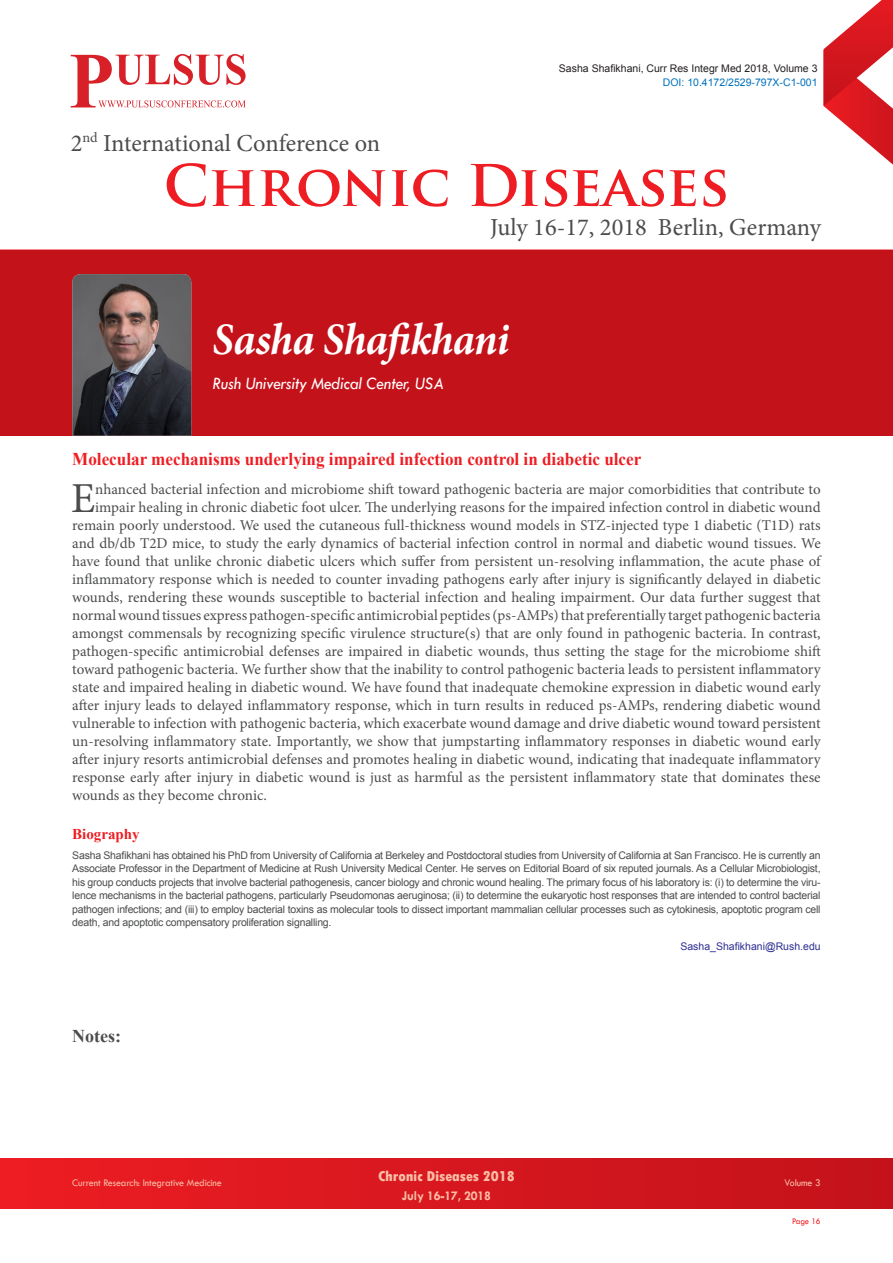
<style>
.page{position:relative;width:893px;height:1263px;background:#fff}
.page>*{position:absolute;margin:0;border:0;box-sizing:border-box;transform-origin:0 0}
.t1{font:700 55.8px "Trajan Pro";letter-spacing:-.005em;color:#ee1d23}
.t2{font:italic 700 45px "Minion Pro";letter-spacing:-.015em;color:#fff;scale:.95 1}
.Abstract{font:42.75px "Minion Pro";color:#4b4c4d}
.t3{font:24.45px "Minion Pro";color:#4b4c4d}
.t4{font:700 18px "Times New Roman";color:#ee1d23;scale:.95 1}
.t5{font:italic 18px "Tw Cen";letter-spacing:-.01em;color:#fff;scale:.95 1}
.t6{font:700 18px "Times New Roman";color:#4b4c4d}
.Abstract-2{font:15px "Minion Pro";color:#4b4c4d}
.t7{font:800 condensed 15px "Tw Cen";letter-spacing:-.01em;color:#fabda6;scale:1.1 1}
.Bio_Heading{font:700 15px "Times New Roman";color:#ee1d23}
.t8{font:700 13.5px "Tw Cen";letter-spacing:-.01em;color:#fabda6;scale:.95 1}
.Biography{font:10.5px/13.5px "Arial";letter-spacing:-.02em;color:#4b4c4d;text-align:justify}
.t9{font:10.5px "Arial";color:#231f20}
.t10{font:10.5px "Tw Cen";letter-spacing:-.01em;color:#fabda6;scale:.95 1}
.t11{font:10.5px "Arial";color:#0072bc}
.Biography-2{font:10.5px "Arial";color:#2e3092}
.t12{font:9px "Tw Cen";letter-spacing:-.02em;color:#ee1d23;scale:.95 1}
</style>
<div class="page">
<div style="left:0;top:1159px;width:892px;height:49px;background:linear-gradient(to right,#ed1d23,#c3121b)"></div>
<hr style="left:0;top:250px;width:893px;height:1px;background:#ee1d23">
<svg style="left:71px;top:54px;width:175px;height:53px"></svg>
<svg style="left:824px;top:0;width:69px;height:165px"></svg>
<div style="left:0;top:250px;width:892px;height:186px;background:#c4121a"></div>
<img style="left:72px;top:274px;width:119px;height:162px">
<h3 class="t3" style="left:71px;top:126px;width:311px">2<sup>nd</sup> International Conference on</h3>
<p class="t9" style="left:559px;top:61px;width:260px">Sasha Shafikhani, Curr Res Integr Med 2018, Volume 3</p>
<p class="t11" style="left:663px;top:76px;width:156px">DOI: 10.4172/2529-797X-C1-001</p>
<h1 class="t1" style="left:164px;top:151px;width:567px">Chronic Diseases</h1>
<h3 class="t3" style="left:490px;top:211px;width:332px">July 16-17, 2018 Berlin, Germany</h3>
<p class="t2" style="left:213px;top:307px;width:314px">Sasha Shafikhani</p>
<p class="t5" style="left:213px;top:372px;width:245px">Rush University Medical Center, USA</p>
<p class="t4" style="left:72px;top:446px;width:601px">Molecular mechanisms underlying impaired infection control in diabetic ulcer</p>
<p class="Abstract" style="left:71px;top:469px;width:26px">E</p>
<p class="Abstract-2" style="left:95px;top:479px;width:727px">nhanced bacterial infection and microbiome shift toward pathogenic bacteria are major comorbidities that contribute to</p>
<p class="Abstract-2" style="left:95px;top:497px;width:727px">impair healing in chronic diabetic foot ulcer. The underlying reasons for the impaired infection control in diabetic wound</p>
<p class="Abstract-2" style="left:72px;top:515px;width:750px">remain poorly understood. We used the cutaneous full-thickness wound models in STZ-injected type 1 diabetic (T1D) rats</p>
<p class="Abstract-2" style="left:72px;top:533px;width:750px">and db/db T2D mice, to study the early dynamics of bacterial infection control in normal and diabetic wound tissues. We</p>
<p class="Abstract-2" style="left:72px;top:551px;width:750px">have found that unlike chronic diabetic ulcers which suffer from persistent un-resolving inflammation, the acute phase of</p>
<p class="Abstract-2" style="left:72px;top:569px;width:750px">inflammatory response which is needed to counter invading pathogens early after injury is significantly delayed in diabetic</p>
<p class="Abstract-2" style="left:72px;top:587px;width:750px">wounds, rendering these wounds susceptible to bacterial infection and healing impairment. Our data further suggest that</p>
<p class="Abstract-2" style="left:72px;top:605px;width:750px">normal wound tissues express pathogen-specific antimicrobial peptides (ps-AMPs) that preferentially target pathogenic bacteria</p>
<p class="Abstract-2" style="left:72px;top:623px;width:750px">amongst commensals by recognizing specific virulence structure(s) that are only found in pathogenic bacteria. In contrast,</p>
<p class="Abstract-2" style="left:72px;top:641px;width:750px">pathogen-specific antimicrobial defenses are impaired in diabetic wounds, thus setting the stage for the microbiome shift</p>
<p class="Abstract-2" style="left:72px;top:659px;width:750px">toward pathogenic bacteria. We further show that the inability to control pathogenic bacteria leads to persistent inflammatory</p>
<p class="Abstract-2" style="left:72px;top:677px;width:750px">state and impaired healing in diabetic wound. We have found that inadequate chemokine expression in diabetic wound early</p>
<p class="Abstract-2" style="left:72px;top:695px;width:750px">after injury leads to delayed inflammatory response, which in turn results in reduced ps-AMPs, rendering diabetic wound</p>
<p class="Abstract-2" style="left:72px;top:713px;width:750px">vulnerable to infection with pathogenic bacteria, which exacerbate wound damage and drive diabetic wound toward persistent</p>
<p class="Abstract-2" style="left:72px;top:731px;width:750px">un-resolving inflammatory state. Importantly, we show that jumpstarting inflammatory responses in diabetic wound early</p>
<p class="Abstract-2" style="left:72px;top:749px;width:750px">after injury resorts antimicrobial defenses and promotes healing in diabetic wound, indicating that inadequate inflammatory</p>
<p class="Abstract-2" style="left:72px;top:767px;width:750px">response early after injury in diabetic wound is just as harmful as the persistent inflammatory state that dominates these</p>
<p class="Abstract-2" style="left:72px;top:785px;width:196px">wounds as they become chronic.</p>
<p class="Bio_Heading" style="left:72px;top:823px;width:69px">Biography</p>
<p class="Biography" style="left:72px;top:848px;width:750px">Sasha Shafikhani has obtained his PhD from University of California at Berkeley and Postdoctoral studies from University of California at San Francisco. He is currently an Associate Professor in the Department of Medicine at Rush University Medical Center. He serves on Editorial Board of six reputed journals. As a Cellular Microbiologist, his group conducts projects that involve bacterial pathogenesis, cancer biology and chronic wound healing. The primary focus of his laboratory is: (i) to determine the viru&shy;lence mechanisms in the bacterial pathogens, particularly Pseudomonas aeruginosa; (ii) to determine the eukaryotic host responses that are intended to control bacterial pathogen infections; and (iii) to employ bacterial toxins as molecular tools to dissect important mammalian cellular processes such as cytokinesis, apoptotic program cell death, and apoptotic compensatory proliferation signalling.</p>
<p class="Biography-2" style="left:680px;top:940px;width:142px">Sasha_Shafikhani@Rush.edu</p>
<p class="t6" style="left:72px;top:1024px;width:50px">Notes:</p>
<p class="t7" style="left:378px;top:1167px;width:126px">Chronic Diseases 2018</p>
<p class="t8" style="left:402px;top:1187px;width:95px">July 16-17, 2018</p>
<p class="t10" style="left:72px;top:1176px;width:159px">Current Research: Integrative Medicine</p>
<p class="t10" style="left:784px;top:1176px;width:40px">Volume 3</p>
<p class="t12" style="left:792px;top:1215px;width:32px">Page 16</p>
</div>
